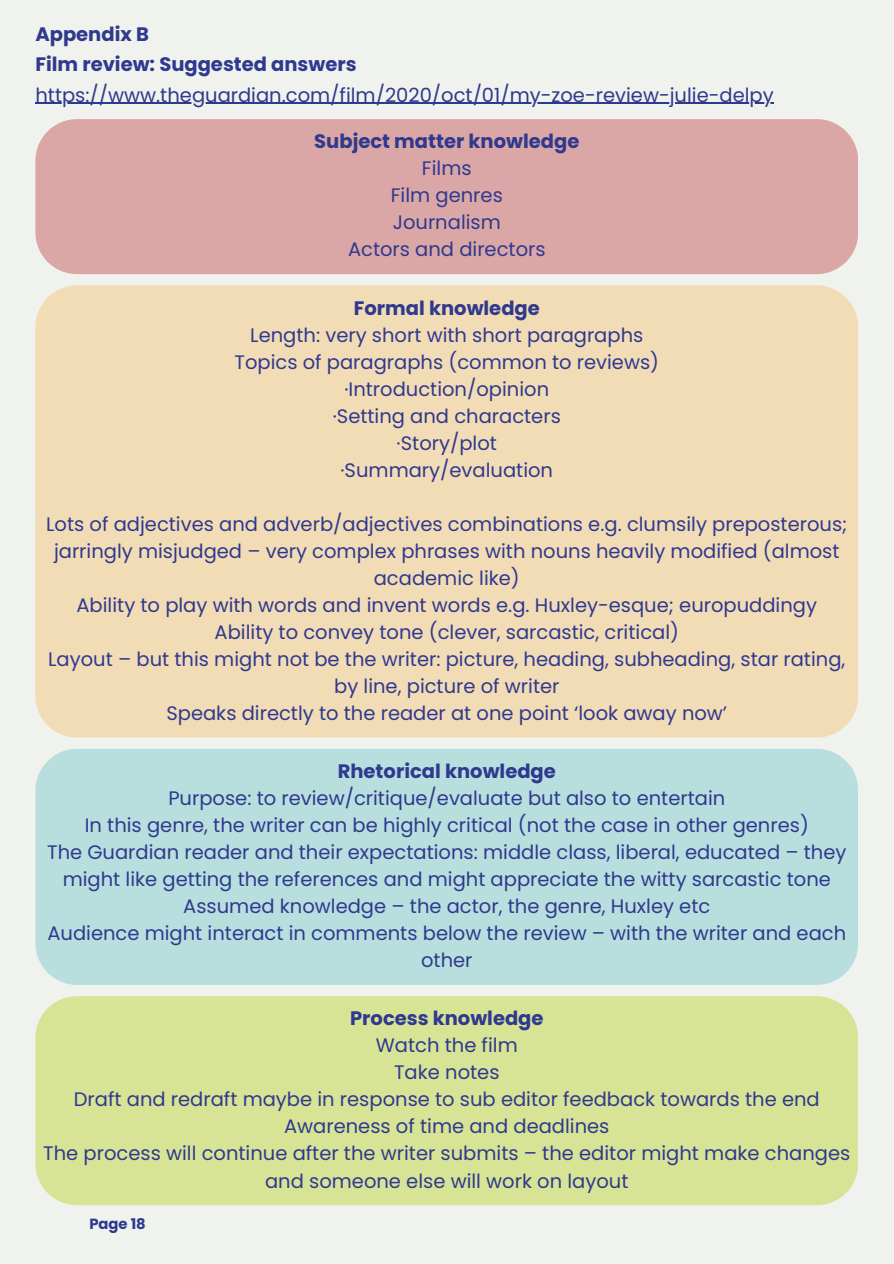
<style>
.page{position:relative;width:894px;height:1264px;background:#fff}
.page>*{position:absolute;margin:0;border:0;box-sizing:border-box;transform-origin:0 0}
.t1{font:19.5px/27px "Poppins";color:#2f398e;text-align:center}
.t2{font:700 19.5px/30.3px "Poppins";color:#2f398e}
.t3{font:700 14.7px "Poppins";color:#2f398e}
.s1{font-weight:700}
</style>
<div class="page">
<div style="left:0;top:0;width:893px;height:1263px;background:#eff2ed"></div>
<div style="left:35px;top:119px;width:822px;height:155px;background:#dba6a6"></div>
<hr style="left:35px;top:103px;width:738px;height:1px;background:#2f398e">
<div style="left:35px;top:285px;width:823px;height:452px;background:#f2dcb6"></div>
<div style="left:35px;top:749px;width:823px;height:235px;background:#b8dede"></div>
<div style="left:35px;top:996px;width:822px;height:209px;background:#d7e496"></div>
<h1 class="t2" style="left:35px;top:19px;width:322px">Appendix B<br>Film review: Suggested answers</h1>
<h1 class="t1" style="left:35px;top:81px;width:739px">https://www.theguardian.com/film/2020/oct/01/my-zoe-review-julie-delpy</h1>
<h1 class="t1" style="left:314px;top:128px;width:266px"><span class="s1">Subject matter knowledge<br></span>Films<br>Film genres<br>Journalism<br>Actors and directors</h1>
<h1 class="t1" style="left:234px;top:294px;width:426px"><span class="s1">Formal knowledge<br></span>Length: very short with short paragraphs<br>Topics of paragraphs (common to reviews) ·Introduction/opinion<br>·Setting and characters<br>·Story/plot<br>·Summary/evaluation</h1>
<h1 class="t1" style="left:46px;top:510px;width:802px">Lots of adjectives and adverb/adjectives combinations e.g. clumsily preposterous; jarringly misjudged – very complex phrases with nouns heavily modified (almost academic like)<br>Ability to play with words and invent words e.g. Huxley-esque; europuddingy Ability to convey tone (clever, sarcastic, critical)<br>Layout – but this might not be the writer: picture, heading, subheading, star rating, by line, picture of writer<br>Speaks directly to the reader at one point ‘look away now’</h1>
<h1 class="t1" style="left:47px;top:757px;width:800px"><span class="s1">Rhetorical knowledge<br></span>Purpose: to review/critique/evaluate but also to entertain<br>In this genre, the writer can be highly critical (not the case in other genres)<br>The Guardian reader and their expectations: middle class, liberal, educated – they might like getting the references and might appreciate the witty sarcastic tone Assumed knowledge – the actor, the genre, Huxley etc<br>Audience might interact in comments below the review – with the writer and each other</h1>
<p class="t1" style="left:43px;top:1005px;width:808px"><span class="s1">Process knowledge<br></span>Watch the film<br>Take notes<br>Draft and redraft maybe in response to sub editor feedback towards the end Awareness of time and deadlines<br>The process will continue after the writer submits – the editor might make changes and someone else will work on layout</p>
<p class="t3" style="left:89px;top:1213px;width:58px">Page 18</p>
</div>
